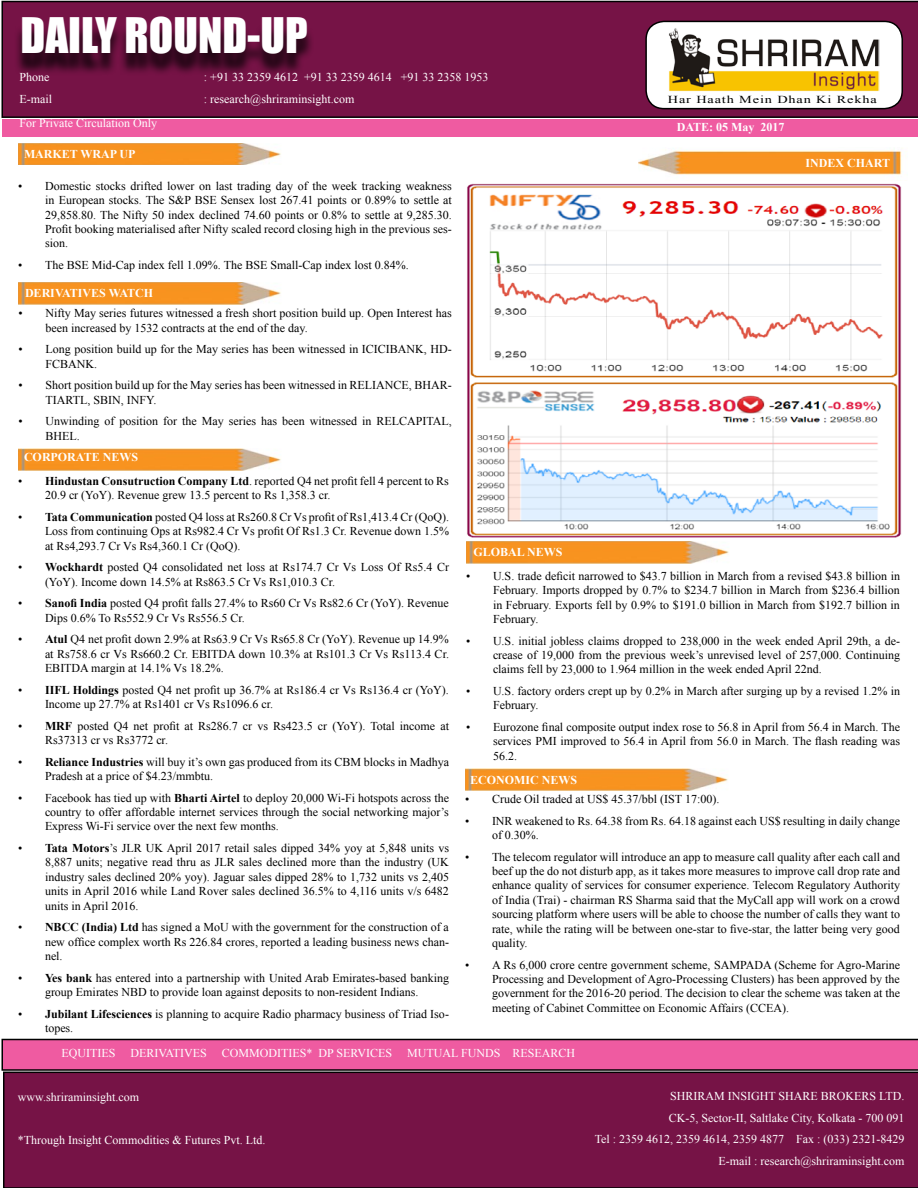
<style>
.page{position:relative;width:918px;height:1188px;background:#fff}
.page>*{position:absolute;margin:0;border:0;box-sizing:border-box;transform-origin:0 0}
.t1{font:45px "Impact";color:#fff}
.t2{font:12px/14.4px "Times New Roman";color:#000}
.t3{font:12px "Times New Roman";color:#fff}
.t4{font:700 12px "Times New Roman";color:#fff}
.t5{font:10.65px "Times New Roman";letter-spacing:.06em;color:#000;scale:1.34 1}
.s1{font-weight:700}
</style>
<div class="page">
<svg style="left:1px;top:1px;width:917px;height:117px;background:#6f1242"></svg>
<div style="left:3px;top:1072px;width:915px;height:116px;background:#761346"></div>
<div style="left:14px;top:24px;width:467px;height:97px;background:#000;opacity:.75"></div>
<div style="left:646px;top:21px;width:256px;height:88px;background:#fff;border-radius:18px"></div>
<div style="left:645px;top:21px;width:258px;height:88px;border:2px solid #000;border-radius:18px"></div>
<img style="left:669px;top:28px;width:211px;height:64px">
<div style="left:2px;top:119px;width:916px;height:18px;background:#ef5ba1"></div>
<svg style="left:1px;top:1039px;width:917px;height:32px;background:#d95493"></svg>
<img style="left:639px;top:150px;width:263px;height:25px">
<img style="left:18px;top:449px;width:263px;height:21px">
<img style="left:18px;top:282px;width:263px;height:22px">
<img style="left:18px;top:143px;width:263px;height:22px">
<img style="left:467px;top:541px;width:262px;height:22px">
<img style="left:465px;top:769px;width:263px;height:21px">
<img style="left:467px;top:184px;width:434px;height:354px">
<p class="t1" style="left:20px;top:1px;width:289px">DAILY ROUND-UP</p>
<p class="t3" style="left:19px;top:69px;width:31px">Phone</p>
<p class="t3" style="left:204px;top:69px;width:286px">: +91 33 2359 4612 +91 33 2359 4614 +91 33 2358 1953</p>
<p class="t3" style="left:19px;top:91px;width:34px">E-mail</p>
<p class="t3" style="left:204px;top:91px;width:152px">: research@shriraminsight.com</p>
<p class="t3" style="left:19px;top:115px;width:139px">For Private Circulation Only</p>
<p class="t4" style="left:24px;top:145px;width:113px">MARKET WRAP UP</p>
<p class="t5" style="left:668px;top:93px;width:157px">Har Haath Mein Dhan Ki Rekha</p>
<p class="t4" style="left:677px;top:119px;width:109px">DATE: 05 May 2017</p>
<p class="t4" style="left:806px;top:155px;width:86px">INDEX CHART</p>
<p class="t2" style="left:45px;top:178px;width:408px;text-align:justify;text-indent:-27px">• Domestic stocks drifted lower on last trading day of the week tracking weakness in European stocks. The S&amp;P BSE Sensex lost 267.41 points or 0.89% to settle at 29,858.80. The Nifty 50 index declined 74.60 points or 0.8% to settle at 9,285.30.<br>Profit booking materialised after Nifty scaled record closing high in the previous ses&shy;sion.</p>
<p class="t2" style="left:18px;top:258px;width:392px">• The BSE Mid-Cap index fell 1.09%. The BSE Small-Cap index lost 0.84%.</p>
<p class="t2" style="left:46px;top:306px;width:408px;text-indent:-27px">• Nifty May series futures witnessed a fresh short position build up. Open Interest has been increased by 1532 contracts at the end of the day.</p>
<p class="t2" style="left:46px;top:342px;width:408px;text-indent:-27px">• Long position build up for the May series has been witnessed in ICICIBANK, HD-<br>FCBANK.</p>
<p class="t2" style="left:46px;top:378px;width:408px;text-indent:-27px">• Short position build up for the May series has been witnessed in RELIANCE, BHAR-<br>TIARTL, SBIN, INFY.</p>
<p class="t2" style="left:46px;top:414px;width:408px;text-indent:-27px">• Unwinding of position for the May series has been witnessed in RELCAPITAL,<br>BHEL.</p>
<p class="t4" style="left:24px;top:448px;width:116px">CORPORATE NEWS</p>
<p class="t2" style="left:45px;top:473px;width:405px;text-indent:-27px">• <span class="s1">Hindustan Consutruction Company Ltd</span>. reported Q4 net profit fell 4 percent to Rs<br>20.9 cr (YoY). Revenue grew 13.5 percent to Rs 1,358.3 cr.</p>
<p class="t2" style="left:45px;top:509px;width:406px;text-align:justify;text-indent:-27px">• <span class="s1">Tata Communication</span> posted Q4 loss at Rs260.8 Cr Vs profit of Rs1,413.4 Cr (QoQ).<br>Loss from continuing Ops at Rs982.4 Cr Vs profit Of Rs1.3 Cr. Revenue down 1.5% at Rs4,293.7 Cr Vs Rs4,360.1 Cr (QoQ).</p>
<p class="t2" style="left:45px;top:560px;width:406px;text-indent:-27px">• <span class="s1">Wockhardt</span> posted Q4 consolidated net loss at Rs174.7 Cr Vs Loss Of Rs5.4 Cr (YoY). Income down 14.5% at Rs863.5 Cr Vs Rs1,010.3 Cr.</p>
<p class="t2" style="left:45px;top:596px;width:405px;text-indent:-27px">• <span class="s1">Sanofi India</span> posted Q4 profit falls 27.4% to Rs60 Cr Vs Rs82.6 Cr (YoY). Revenue<br>Dips 0.6% To Rs552.9 Cr Vs Rs556.5 Cr.</p>
<p class="t2" style="left:45px;top:632px;width:406px;text-align:justify;text-indent:-27px">• <span class="s1">Atul</span> Q4 net profit down 2.9% at Rs63.9 Cr Vs Rs65.8 Cr (YoY). Revenue up 14.9% at Rs758.6 cr Vs Rs660.2 Cr. EBITDA down 10.3% at Rs101.3 Cr Vs Rs113.4 Cr.<br>EBITDA margin at 14.1% Vs 18.2%.</p>
<p class="t2" style="left:45px;top:682px;width:405px;text-indent:-27px">• <span class="s1">IIFL Holdings</span> posted Q4 net profit up 36.7% at Rs186.4 cr Vs Rs136.4 cr (YoY).<br>Income up 27.7% at Rs1401 cr Vs Rs1096.6 cr.</p>
<p class="t2" style="left:45px;top:718px;width:406px;text-indent:-27px">• <span class="s1">MRF</span> posted Q4 net profit at Rs286.7 cr vs Rs423.5 cr (YoY). Total income at<br>Rs37313 cr vs Rs3772 cr.</p>
<p class="t2" style="left:45px;top:754px;width:406px;text-indent:-27px">• <span class="s1">Reliance Industries</span> will buy it’s own gas produced from its CBM blocks in Madhya<br>Pradesh at a price of $4.23/mmbtu.</p>
<p class="t2" style="left:45px;top:790px;width:406px;text-align:justify;text-indent:-27px">• Facebook has tied up with <span class="s1">Bharti Airtel</span> to deploy 20,000 Wi-Fi hotspots across the country to offer affordable internet services through the social networking major’s Express Wi-Fi service over the next few months.</p>
<p class="t2" style="left:45px;top:841px;width:406px;text-align:justify;text-indent:-27px">• <span class="s1">Tata Motors</span>’s JLR UK April 2017 retail sales dipped 34% yoy at 5,848 units vs 8,887 units; negative read thru as JLR sales declined more than the industry (UK industry sales declined 20% yoy). Jaguar sales dipped 28% to 1,732 units vs 2,405 units in April 2016 while Land Rover sales declined 36.5% to 4,116 units v/s 6482 units in April 2016.</p>
<p class="t2" style="left:45px;top:920px;width:405px;text-align:justify;text-indent:-27px">• <span class="s1">NBCC (India) Ltd</span> has signed a MoU with the government for the construction of a new office complex worth Rs 226.84 crores, reported a leading business news chan&shy;nel.</p>
<p class="t2" style="left:18px;top:970px;width:433px;text-align:center">• <span class="s1">Yes bank</span> has entered into a partnership with United Arab Emirates-based banking group Emirates NBD to provide loan against deposits to non-resident Indians.</p>
<p class="t2" style="left:45px;top:1006px;width:405px;text-indent:-27px">• <span class="s1">Jubilant Lifesciences</span> is planning to acquire Radio pharmacy business of Triad Iso&shy;topes.</p>
<p class="t4" style="left:25px;top:284px;width:130px">DERIVATIVES WATCH</p>
<p class="t4" style="left:473px;top:543px;width:91px">GLOBAL NEWS</p>
<p class="t2" style="left:493px;top:568px;width:409px;text-align:justify;text-indent:-27px">• U.S. trade deficit narrowed to $43.7 billion in March from a revised $43.8 billion in February. Imports dropped by 0.7% to $234.7 billion in March from $236.4 billion in February. Exports fell by 0.9% to $191.0 billion in March from $192.7 billion in February.</p>
<p class="t2" style="left:493px;top:633px;width:409px;text-align:justify;text-indent:-27px">• U.S. initial jobless claims dropped to 238,000 in the week ended April 29th, a de&shy;crease of 19,000 from the previous week’s unrevised level of 257,000. Continuing claims fell by 23,000 to 1.964 million in the week ended April 22nd.</p>
<p class="t2" style="left:493px;top:684px;width:409px;text-indent:-27px">• U.S. factory orders crept up by 0.2% in March after surging up by a revised 1.2% in<br>February.</p>
<p class="t2" style="left:493px;top:720px;width:409px;text-align:justify;text-indent:-27px">• Eurozone final composite output index rose to 56.8 in April from 56.4 in March. The services PMI improved to 56.4 in April from 56.0 in March. The flash reading was 56.2.</p>
<p class="t4" style="left:470px;top:772px;width:109px">ECONOMIC NEWS</p>
<p class="t2" style="left:465px;top:792px;width:256px">• Crude Oil traded at US$ 45.37/bbl (IST 17:00).</p>
<p class="t2" style="left:492px;top:813px;width:409px;text-indent:-27px">• INR weakened to Rs. 64.38 from Rs. 64.18 against each US$ resulting in daily change of 0.30%.</p>
<p class="t2" style="left:492px;top:849px;width:410px;text-align:justify;text-indent:-27px">• The telecom regulator will introduce an app to measure call quality after each call and beef up the do not disturb app, as it takes more measures to improve call drop rate and enhance quality of services for consumer experience. Telecom Regulatory Authority of India (Trai) - chairman RS Sharma said that the MyCall app will work on a crowd sourcing platform where users will be able to choose the number of calls they want to rate, while the rating will be between one-star to five-star, the latter being very good quality.</p>
<p class="t2" style="left:492px;top:957px;width:410px;text-align:justify;text-indent:-27px">• A Rs 6,000 crore centre government scheme, SAMPADA (Scheme for Agro-Marine Processing and Development of Agro-Processing Clusters) has been approved by the government for the 2016-20 period. The decision to clear the scheme was taken at the meeting of Cabinet Committee on Economic Affairs (CCEA).</p>
<p class="t3" style="left:61px;top:1045px;width:147px">EQUITIES DERIVATIVES</p>
<p class="t3" style="left:222px;top:1045px;width:172px">COMMODITIES* DP SERVICES</p>
<p class="t3" style="left:407px;top:1045px;width:169px">MUTUAL FUNDS RESEARCH</p>
<p class="t3" style="left:18px;top:1088px;width:123px">www.shriraminsight.com</p>
<p class="t3" style="left:18px;top:1132px;width:249px">*Through Insight Commodities &amp; Futures Pvt. Ltd.</p>
<p class="t3" style="left:670px;top:1088px;width:236px">SHRIRAM INSIGHT SHARE BROKERS LTD.</p>
<p class="t3" style="left:669px;top:1110px;width:237px">CK-5, Sector-II, Saltlake City, Kolkata - 700 091</p>
<p class="t3" style="left:595px;top:1131px;width:311px">Tel : 2359 4612, 2359 4614, 2359 4877 Fax : (033) 2321-8429</p>
<p class="t3" style="left:719px;top:1153px;width:188px">E-mail : research@shriraminsight.com</p>
</div>
